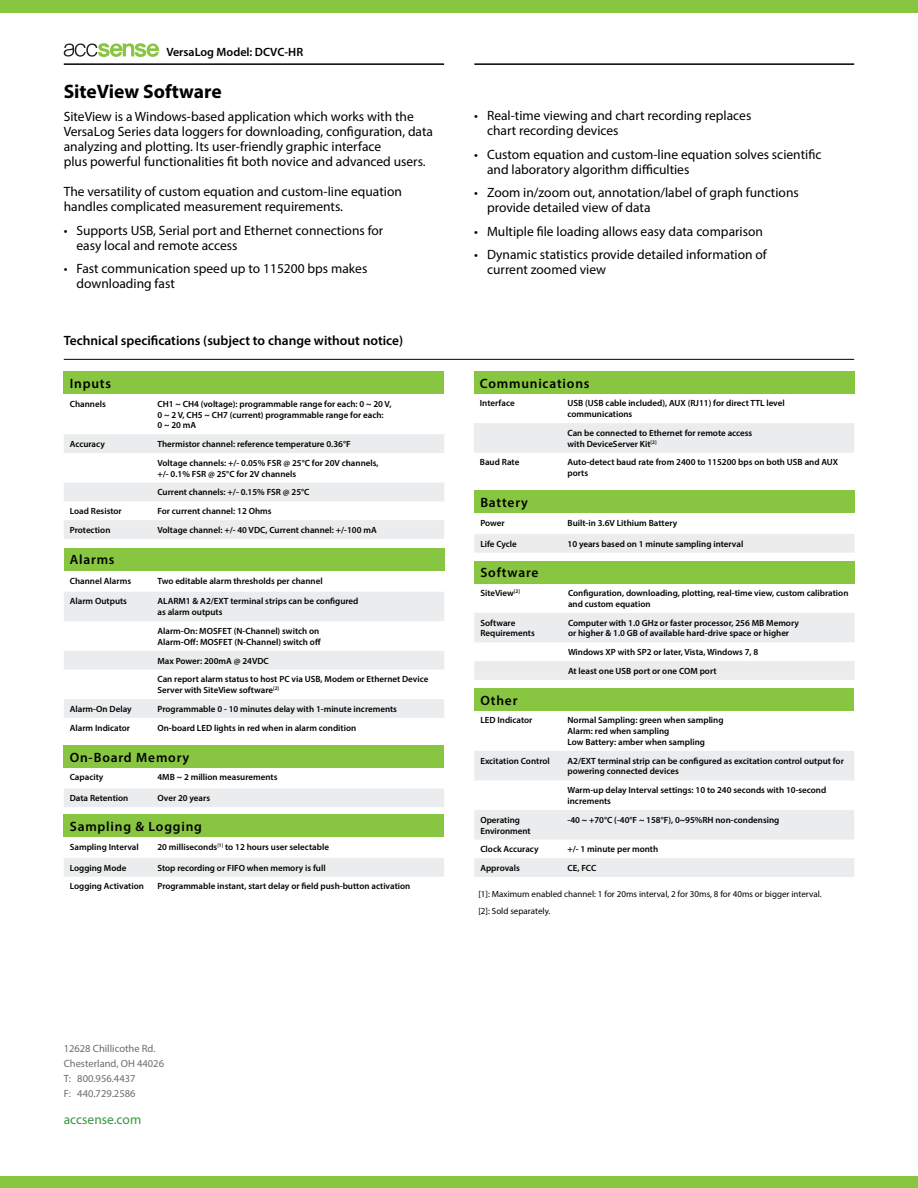
<style>
.page{position:relative;width:918px;height:1188px;background:#fff}
.page>*{position:absolute;margin:0;border:0;box-sizing:border-box;transform-origin:0 0}
.t1{font:700 19.5px "Myriad Pro";color:#000}
.t2{font:13.5px/15px "Myriad Pro";color:#000}
.t3{font:600 13.5px "Myriad Pro";letter-spacing:.06em;color:#000}
.t4{font:600 13.5px "Myriad Pro";color:#000}
.t5{font:13.5px "Myriad Pro";color:#37973b}
.t6{font:600 12px "Myriad Pro";color:#000}
.t7{font:10.5px/15px "Myriad Pro";color:#6b6c6f}
.t8{font:600 9px/10.8px "Myriad Pro";color:#000}
.t9{font:9px "Myriad Pro";color:#000}
</style>
<div class="page">
<hr style="left:474px;top:63px;width:380px;height:2px;background:#000">
<hr style="left:64px;top:63px;width:380px;height:2px;background:#000">
<div style="left:0;top:0;width:918px;height:13px;background:#88c540"></div>
<div style="left:0;top:1176px;width:918px;height:12px;background:#88c540"></div>
<hr style="left:64px;top:359px;width:790px;height:1px;background:#000">
<svg style="left:64px;top:43px;width:95px;height:14px"></svg>
<div style="left:64px;top:372px;width:380px;height:22px;background:#88c540"></div>
<svg style="left:64px;top:434px;width:380px;height:105px"></svg>
<div style="left:64px;top:815px;width:380px;height:22px;background:#88c540"></div>
<div style="left:64px;top:858px;width:380px;height:19px;background:#eaeced"></div>
<div style="left:64px;top:745px;width:380px;height:23px;background:#88c540"></div>
<div style="left:64px;top:788px;width:380px;height:19px;background:#eaeced"></div>
<div style="left:64px;top:548px;width:380px;height:23px;background:#88c540"></div>
<svg style="left:64px;top:592px;width:380px;height:126px;fill:#eaeced"></svg>
<div style="left:474px;top:491px;width:380px;height:22px;background:#88c540"></div>
<div style="left:474px;top:534px;width:380px;height:19px;background:#eaeced"></div>
<div style="left:474px;top:371px;width:380px;height:23px;background:#88c540"></div>
<div style="left:474px;top:423px;width:380px;height:30px;background:#eaeced"></div>
<div style="left:474px;top:561px;width:381px;height:22px;background:#88c540"></div>
<svg style="left:474px;top:613px;width:381px;height:67px"></svg>
<div style="left:474px;top:688px;width:380px;height:23px;background:#88c540"></div>
<svg style="left:474px;top:751px;width:380px;height:126px;fill:#eaeced"></svg>
<p class="t6" style="left:166px;top:44px;width:138px">VersaLog Model: DCVC-HR</p>
<p class="t1" style="left:64px;top:78px;width:159px">SiteView Software</p>
<p class="t2" style="left:64px;top:109px;width:371px">SiteView is a Windows-based application which works with the VersaLog Series data loggers for downloading, configuration, data analyzing and plotting. Its user-friendly graphic interface<br>plus powerful functionalities fit both novice and advanced users.</p>
<p class="t2" style="left:64px;top:184px;width:340px">The versatility of custom equation and custom-line equation handles complicated measurement requirements.</p>
<p class="t2" style="left:76px;top:222px;width:308px;text-indent:-13px">• Supports USB, Serial port and Ethernet connections for easy local and remote access</p>
<p class="t2" style="left:76px;top:261px;width:292px;text-indent:-13px">• Fast communication speed up to 115200 bps makes downloading fast</p>
<p class="t4" style="left:64px;top:332px;width:341px">Technical specifications (subject to change without notice)</p>
<p class="t3" style="left:70px;top:375px;width:43px">Inputs</p>
<p class="t8" style="left:70px;top:398px;width:37px">Channels</p>
<p class="t8" style="left:157px;top:398px;width:236px">CH1 ~ CH4 (voltage): programmable range for each: 0 ~ 20 V,<br>0 ~ 2 V, CH5 ~ CH7 (current) programmable range for each:<br>0 ~ 20 mA</p>
<p class="t8" style="left:70px;top:438px;width:37px">Accuracy</p>
<p class="t8" style="left:157px;top:438px;width:195px">Thermistor channel: reference temperature 0.36°F</p>
<p class="t8" style="left:157px;top:457px;width:223px">Voltage channels: +/- 0.05% FSR @ 25°C for 20V channels, +/- 0.1% FSR @ 25°C for 2V channels</p>
<p class="t8" style="left:157px;top:487px;width:154px">Current channels: +/- 0.15% FSR @ 25°C</p>
<p class="t8" style="left:70px;top:505px;width:54px">Load Resistor</p>
<p class="t8" style="left:157px;top:505px;width:116px">For current channel: 12 Ohms</p>
<p class="t8" style="left:70px;top:524px;width:42px">Protection</p>
<p class="t8" style="left:157px;top:524px;width:221px">Voltage channel: +/- 40 VDC, Current channel: +/-100 mA</p>
<p class="t3" style="left:70px;top:551px;width:46px">Alarms</p>
<p class="t8" style="left:70px;top:575px;width:63px">Channel Alarms</p>
<p class="t8" style="left:157px;top:575px;width:167px">Two editable alarm thresholds per channel</p>
<p class="t8" style="left:70px;top:596px;width:59px">Alarm Outputs</p>
<p class="t8" style="left:157px;top:596px;width:203px">ALARM1 &amp; A2/EXT terminal strips can be configured as alarm outputs</p>
<p class="t8" style="left:157px;top:625px;width:165px">Alarm-On: MOSFET (N-Channel) switch on<br>Alarm-Off: MOSFET (N-Channel) switch off</p>
<p class="t8" style="left:157px;top:655px;width:113px">Max Power: 200mA @ 24VDC</p>
<p class="t8" style="left:157px;top:674px;width:272px">Can report alarm status to host PC via USB, Modem or Ethernet Device<br>Server with SiteView software<sup>[2]</sup></p>
<p class="t8" style="left:70px;top:703px;width:63px">Alarm-On Delay</p>
<p class="t8" style="left:157px;top:703px;width:241px">Programmable 0 - 10 minutes delay with 1-minute increments</p>
<p class="t8" style="left:70px;top:722px;width:62px">Alarm Indicator</p>
<p class="t8" style="left:157px;top:722px;width:200px">On-board LED lights in red when in alarm condition</p>
<p class="t3" style="left:70px;top:748px;width:121px">On-Board Memory</p>
<p class="t8" style="left:70px;top:772px;width:35px">Capacity</p>
<p class="t8" style="left:157px;top:772px;width:121px">4MB ~ 2 million measurements</p>
<p class="t8" style="left:70px;top:793px;width:60px">Data Retention</p>
<p class="t8" style="left:157px;top:793px;width:54px">Over 20 years</p>
<p class="t3" style="left:70px;top:818px;width:134px">Sampling &amp; Logging</p>
<p class="t8" style="left:70px;top:841px;width:71px">Sampling Interval</p>
<p class="t8" style="left:157px;top:841px;width:173px">20 milliseconds<sup>[1]</sup> to 12 hours user selectable</p>
<p class="t8" style="left:70px;top:862px;width:58px">Logging Mode</p>
<p class="t8" style="left:157px;top:862px;width:170px">Stop recording or FIFO when memory is full</p>
<p class="t8" style="left:70px;top:881px;width:76px">Logging Activation</p>
<p class="t8" style="left:157px;top:881px;width:254px">Programmable instant, start delay or field push-button activation</p>
<p class="t2" style="left:487px;top:108px;width:266px;text-indent:-13px">• Real-time viewing and chart recording replaces chart recording devices</p>
<p class="t2" style="left:487px;top:147px;width:336px;text-indent:-13px">• Custom equation and custom-line equation solves scientific and laboratory algorithm difficulties</p>
<p class="t2" style="left:487px;top:185px;width:313px;text-indent:-13px">• Zoom in/zoom out, annotation/label of graph functions provide detailed view of data</p>
<p class="t2" style="left:474px;top:224px;width:290px">• Multiple file loading allows easy data comparison</p>
<p class="t2" style="left:487px;top:247px;width:281px;text-indent:-13px">• Dynamic statistics provide detailed information of current zoomed view</p>
<p class="t3" style="left:480px;top:374px;width:111px">Communications</p>
<p class="t8" style="left:480px;top:398px;width:36px">Interface</p>
<p class="t8" style="left:568px;top:398px;width:219px">USB (USB cable included), AUX (RJ11) for direct TTL level communications</p>
<p class="t8" style="left:568px;top:427px;width:186px">Can be connected to Ethernet for remote access with DeviceServer Kit<sup>[2]</sup></p>
<p class="t8" style="left:480px;top:457px;width:41px">Baud Rate</p>
<p class="t8" style="left:568px;top:457px;width:272px">Auto-detect baud rate from 2400 to 115200 bps on both USB and AUX ports</p>
<p class="t3" style="left:480px;top:494px;width:49px">Battery</p>
<p class="t8" style="left:480px;top:517px;width:26px">Power</p>
<p class="t8" style="left:568px;top:517px;width:111px">Built-in 3.6V Lithium Battery</p>
<p class="t8" style="left:480px;top:538px;width:38px">Life Cycle</p>
<p class="t8" style="left:568px;top:538px;width:177px">10 years based on 1 minute sampling interval</p>
<p class="t3" style="left:480px;top:564px;width:60px">Software</p>
<p class="t8" style="left:480px;top:587px;width:41px">SiteView<sup>[2]</sup></p>
<p class="t8" style="left:568px;top:587px;width:282px">Configuration, downloading, plotting, real-time view, custom calibration and custom equation</p>
<p class="t8" style="left:480px;top:617px;width:56px">Software<br>Requirements</p>
<p class="t8" style="left:568px;top:617px;width:232px">Computer with 1.0 GHz or faster processor, 256 MB Memory or higher &amp; 1.0 GB of available hard-drive space or higher</p>
<p class="t8" style="left:568px;top:646px;width:192px">Windows XP with SP2 or later, Vista, Windows 7, 8</p>
<p class="t8" style="left:568px;top:665px;width:150px">At least one USB port or one COM port</p>
<p class="t3" style="left:480px;top:691px;width:39px">Other</p>
<p class="t8" style="left:480px;top:715px;width:54px">LED Indicator</p>
<p class="t8" style="left:568px;top:715px;width:158px">Normal Sampling: green when sampling</p>
<p class="t8" style="left:568px;top:725px;width:103px">Alarm: red when sampling</p>
<p class="t8" style="left:568px;top:736px;width:139px">Low Battery: amber when sampling</p>
<p class="t8" style="left:480px;top:755px;width:71px">Excitation Control</p>
<p class="t8" style="left:568px;top:755px;width:278px">A2/EXT terminal strip can be configured as excitation control output for powering connected devices</p>
<p class="t8" style="left:568px;top:785px;width:260px">Warm-up delay Interval settings: 10 to 240 seconds with 10-second increments</p>
<p class="t8" style="left:480px;top:814px;width:52px">Operating<br>Environment</p>
<p class="t8" style="left:568px;top:814px;width:213px">-40 ~ +70°C (-40°F ~ 158°F), 0~95%RH non-condensing</p>
<p class="t8" style="left:480px;top:844px;width:60px">Clock Accuracy</p>
<p class="t8" style="left:568px;top:844px;width:92px">+/- 1 minute per month</p>
<p class="t8" style="left:480px;top:862px;width:41px">Approvals</p>
<p class="t8" style="left:568px;top:862px;width:30px">CE, FCC</p>
<p class="t9" style="left:478px;top:888px;width:345px">[1]: Maximum enabled channel: 1 for 20ms interval, 2 for 30ms, 8 for 40ms or bigger interval.</p>
<p class="t9" style="left:478px;top:905px;width:74px">[2]: Sold separately.</p>
<p class="t7" style="left:64px;top:1041px;width:102px">12628 Chillicothe Rd.<br>Chesterland, OH 44026</p>
<p class="t7" style="left:64px;top:1071px;width:73px">T: 800.956.4437</p>
<p class="t7" style="left:64px;top:1086px;width:73px">F: 440.729.2586</p>
<p class="t5" style="left:64px;top:1111px;width:79px">accsense.com</p>
</div>
